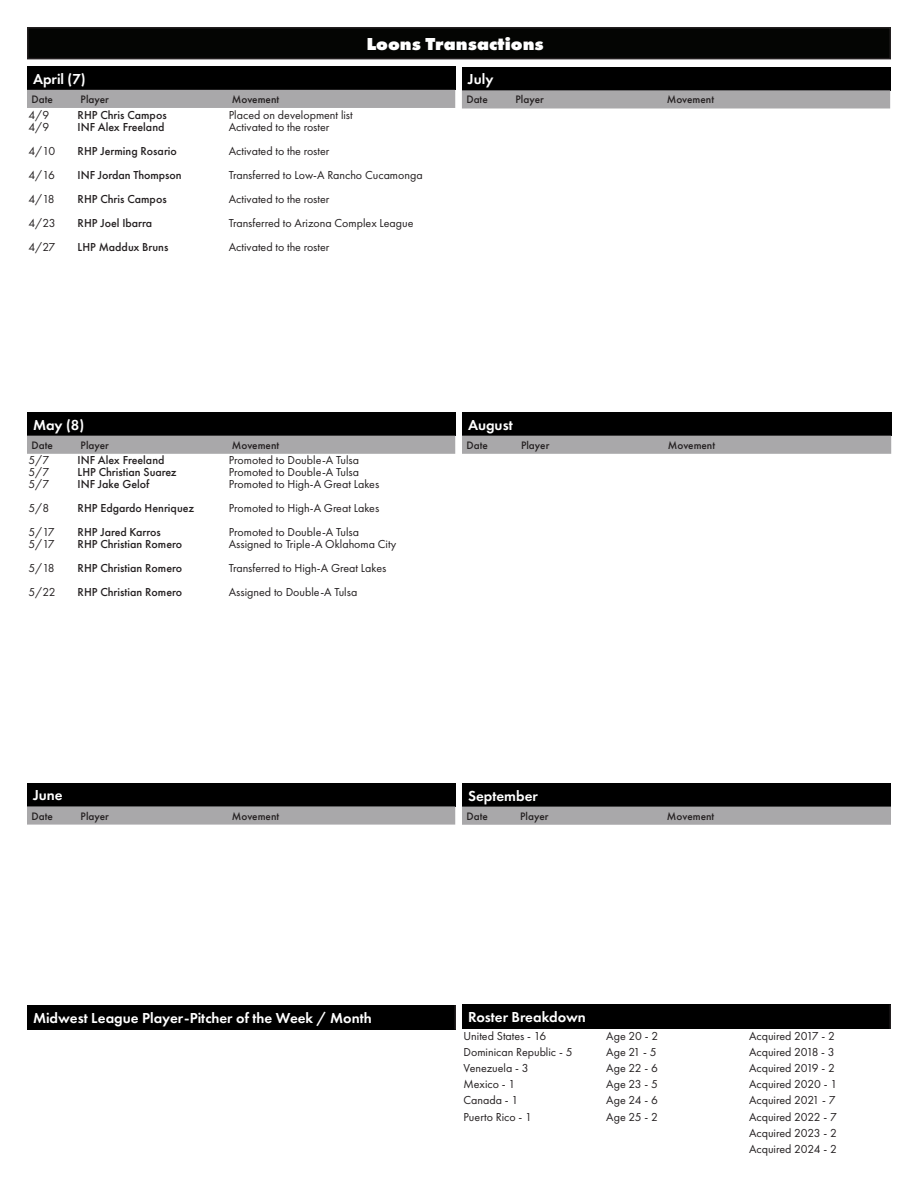
<style>
.page{position:relative;width:918px;height:1188px;background:#fff}
.page>*{position:absolute;margin:0;border:0;box-sizing:border-box;transform-origin:0 0}
.t1{font:800 18px "Futura PT";color:#fff;scale:1.05 1}
.t2{font:600 15px "Futura PT";color:#fff}
.t3{font:12px "Futura PT";color:#231f20}
.t4{font:500 12px "Futura PT";color:#231f20}
.t5{font:500 11.25px "Futura PT";color:#231f20}
</style>
<div class="page">
<div style="left:27px;top:412px;width:428px;height:24px;background:#000"></div>
<div style="left:27px;top:436px;width:428px;height:18px;background:#a9a8aa"></div>
<div style="left:28px;top:28px;width:862px;height:31px;background:#040503"></div>
<div style="left:27px;top:27px;width:864px;height:32px;border:2px solid #231f20"></div>
<div style="left:462px;top:67px;width:428px;height:23px;background:#000"></div>
<svg style="left:462px;top:90px;width:428px;height:19px;background:#a8a7a9"></svg>
<div style="left:462px;top:412px;width:429px;height:24px;background:#000"></div>
<div style="left:462px;top:436px;width:429px;height:18px;background:#a9a8aa"></div>
<div style="left:27px;top:783px;width:428px;height:23px;background:#000"></div>
<svg style="left:27px;top:806px;width:428px;height:19px;background:#a6a5a7"></svg>
<div style="left:462px;top:783px;width:429px;height:24px;background:#000"></div>
<div style="left:462px;top:807px;width:429px;height:18px;background:#a9a8aa"></div>
<div style="left:27px;top:66px;width:428px;height:24px;background:#000"></div>
<div style="left:27px;top:90px;width:428px;height:18px;background:#a9a8aa"></div>
<div style="left:462px;top:1005px;width:428px;height:24px;background:#000"></div>
<svg style="left:890px;top:1005px;width:1px;height:24px"></svg>
<div style="left:27px;top:1005px;width:428px;height:25px;background:#000"></div>
<hr style="left:454px;top:1005px;width:2px;height:25px;background:#231f20">
<p class="t1" style="left:366px;top:33px;width:170px">Loons Transactions</p>
<p class="t2" style="left:468px;top:70px;width:27px">July</p>
<p class="t5" style="left:466px;top:93px;width:23px">Date</p>
<p class="t5" style="left:516px;top:93px;width:30px">Player</p>
<p class="t5" style="left:667px;top:93px;width:49px">Movement</p>
<p class="t2" style="left:33px;top:69px;width:54px">April (7)</p>
<p class="t5" style="left:32px;top:92px;width:23px">Date</p>
<p class="t5" style="left:81px;top:92px;width:30px">Player</p>
<p class="t5" style="left:232px;top:92px;width:49px">Movement</p>
<p class="t3" style="left:28px;top:108px;width:22px">4/9</p>
<p class="t3" style="left:28px;top:120px;width:22px">4/9</p>
<p class="t3" style="left:28px;top:144px;width:28px">4/10</p>
<p class="t3" style="left:28px;top:168px;width:28px">4/16</p>
<p class="t3" style="left:28px;top:192px;width:28px">4/18</p>
<p class="t3" style="left:28px;top:216px;width:29px">4/23</p>
<p class="t3" style="left:28px;top:240px;width:28px">4/27</p>
<p class="t4" style="left:78px;top:107px;width:91px">RHP Chris Campos</p>
<p class="t4" style="left:78px;top:119px;width:88px">INF Alex Freeland</p>
<p class="t4" style="left:78px;top:143px;width:101px">RHP Jerming Rosario</p>
<p class="t4" style="left:78px;top:167px;width:106px">INF Jordan Thompson</p>
<p class="t4" style="left:78px;top:191px;width:91px">RHP Chris Campos</p>
<p class="t4" style="left:78px;top:215px;width:76px">RHP Joel Ibarra</p>
<p class="t4" style="left:78px;top:239px;width:92px">LHP Maddux Bruns</p>
<p class="t3" style="left:229px;top:108px;width:125px">Placed on development list</p>
<p class="t3" style="left:229px;top:120px;width:102px">Activated to the roster</p>
<p class="t3" style="left:229px;top:144px;width:102px">Activated to the roster</p>
<p class="t3" style="left:229px;top:168px;width:195px">Transferred to Low-A Rancho Cucamonga</p>
<p class="t3" style="left:229px;top:192px;width:102px">Activated to the roster</p>
<p class="t3" style="left:229px;top:216px;width:186px">Transferred to Arizona Complex League</p>
<p class="t3" style="left:229px;top:240px;width:102px">Activated to the roster</p>
<p class="t2" style="left:33px;top:415px;width:53px">May (8)</p>
<p class="t5" style="left:32px;top:438px;width:23px">Date</p>
<p class="t5" style="left:81px;top:438px;width:30px">Player</p>
<p class="t5" style="left:232px;top:438px;width:49px">Movement</p>
<p class="t3" style="left:28px;top:453px;width:22px">5/7</p>
<p class="t3" style="left:28px;top:465px;width:22px">5/7</p>
<p class="t3" style="left:28px;top:477px;width:22px">5/7</p>
<p class="t3" style="left:28px;top:501px;width:22px">5/8</p>
<p class="t3" style="left:28px;top:525px;width:28px">5/17</p>
<p class="t3" style="left:28px;top:537px;width:28px">5/17</p>
<p class="t3" style="left:28px;top:561px;width:28px">5/18</p>
<p class="t3" style="left:28px;top:585px;width:29px">5/22</p>
<p class="t4" style="left:78px;top:453px;width:88px">INF Alex Freeland</p>
<p class="t4" style="left:78px;top:465px;width:101px">LHP Christian Suarez</p>
<p class="t4" style="left:78px;top:477px;width:73px">INF Jake Gelof</p>
<p class="t4" style="left:78px;top:501px;width:118px">RHP Edgardo Henriquez</p>
<p class="t4" style="left:78px;top:525px;width:85px">RHP Jared Karros</p>
<p class="t4" style="left:78px;top:537px;width:106px">RHP Christian Romero</p>
<p class="t4" style="left:78px;top:561px;width:106px">RHP Christian Romero</p>
<p class="t4" style="left:78px;top:585px;width:106px">RHP Christian Romero</p>
<p class="t3" style="left:229px;top:453px;width:132px">Promoted to Double-A Tulsa</p>
<p class="t3" style="left:229px;top:465px;width:132px">Promoted to Double-A Tulsa</p>
<p class="t3" style="left:229px;top:477px;width:152px">Promoted to High-A Great Lakes</p>
<p class="t3" style="left:229px;top:501px;width:152px">Promoted to High-A Great Lakes</p>
<p class="t3" style="left:229px;top:525px;width:132px">Promoted to Double-A Tulsa</p>
<p class="t3" style="left:229px;top:537px;width:169px">Assigned to Triple-A Oklahoma City</p>
<p class="t3" style="left:229px;top:561px;width:159px">Transferred to High-A Great Lakes</p>
<p class="t3" style="left:229px;top:585px;width:130px">Assigned to Double-A Tulsa</p>
<p class="t2" style="left:468px;top:415px;width:46px">August</p>
<p class="t5" style="left:466px;top:438px;width:23px">Date</p>
<p class="t5" style="left:521px;top:438px;width:30px">Player</p>
<p class="t5" style="left:668px;top:438px;width:49px">Movement</p>
<p class="t2" style="left:33px;top:786px;width:31px">June</p>
<p class="t5" style="left:32px;top:809px;width:23px">Date</p>
<p class="t5" style="left:81px;top:809px;width:30px">Player</p>
<p class="t5" style="left:232px;top:809px;width:49px">Movement</p>
<p class="t2" style="left:33px;top:1008px;width:340px">Midwest League Player-Pitcher of the Week / Month</p>
<p class="t2" style="left:468px;top:786px;width:71px">September</p>
<p class="t5" style="left:466px;top:809px;width:23px">Date</p>
<p class="t5" style="left:520px;top:809px;width:30px">Player</p>
<p class="t5" style="left:667px;top:809px;width:49px">Movement</p>
<p class="t2" style="left:468px;top:1008px;width:119px">Roster Breakdown</p>
<p class="t3" style="left:464px;top:1029px;width:84px">United States - 16</p>
<p class="t3" style="left:464px;top:1045px;width:110px">Dominican Republic - 5</p>
<p class="t3" style="left:464px;top:1061px;width:67px">Venezuela - 3</p>
<p class="t3" style="left:464px;top:1077px;width:53px">Mexico - 1</p>
<p class="t3" style="left:464px;top:1093px;width:56px">Canada - 1</p>
<p class="t3" style="left:464px;top:1110px;width:70px">Puerto Rico - 1</p>
<p class="t3" style="left:606px;top:1029px;width:53px">Age 20 - 2</p>
<p class="t3" style="left:606px;top:1045px;width:52px">Age 21 - 5</p>
<p class="t3" style="left:606px;top:1061px;width:53px">Age 22 - 6</p>
<p class="t3" style="left:606px;top:1077px;width:53px">Age 23 - 5</p>
<p class="t3" style="left:606px;top:1093px;width:53px">Age 24 - 6</p>
<p class="t3" style="left:606px;top:1110px;width:53px">Age 25 - 2</p>
<p class="t3" style="left:749px;top:1029px;width:87px">Acquired 2017 - 2</p>
<p class="t3" style="left:749px;top:1045px;width:87px">Acquired 2018 - 3</p>
<p class="t3" style="left:749px;top:1061px;width:87px">Acquired 2019 - 2</p>
<p class="t3" style="left:749px;top:1077px;width:90px">Acquired 2020 - 1</p>
<p class="t3" style="left:749px;top:1093px;width:88px">Acquired 2021 - 7</p>
<p class="t3" style="left:749px;top:1110px;width:90px">Acquired 2022 - 7</p>
<p class="t3" style="left:749px;top:1126px;width:90px">Acquired 2023 - 2</p>
<p class="t3" style="left:749px;top:1142px;width:89px">Acquired 2024 - 2</p>
</div>
